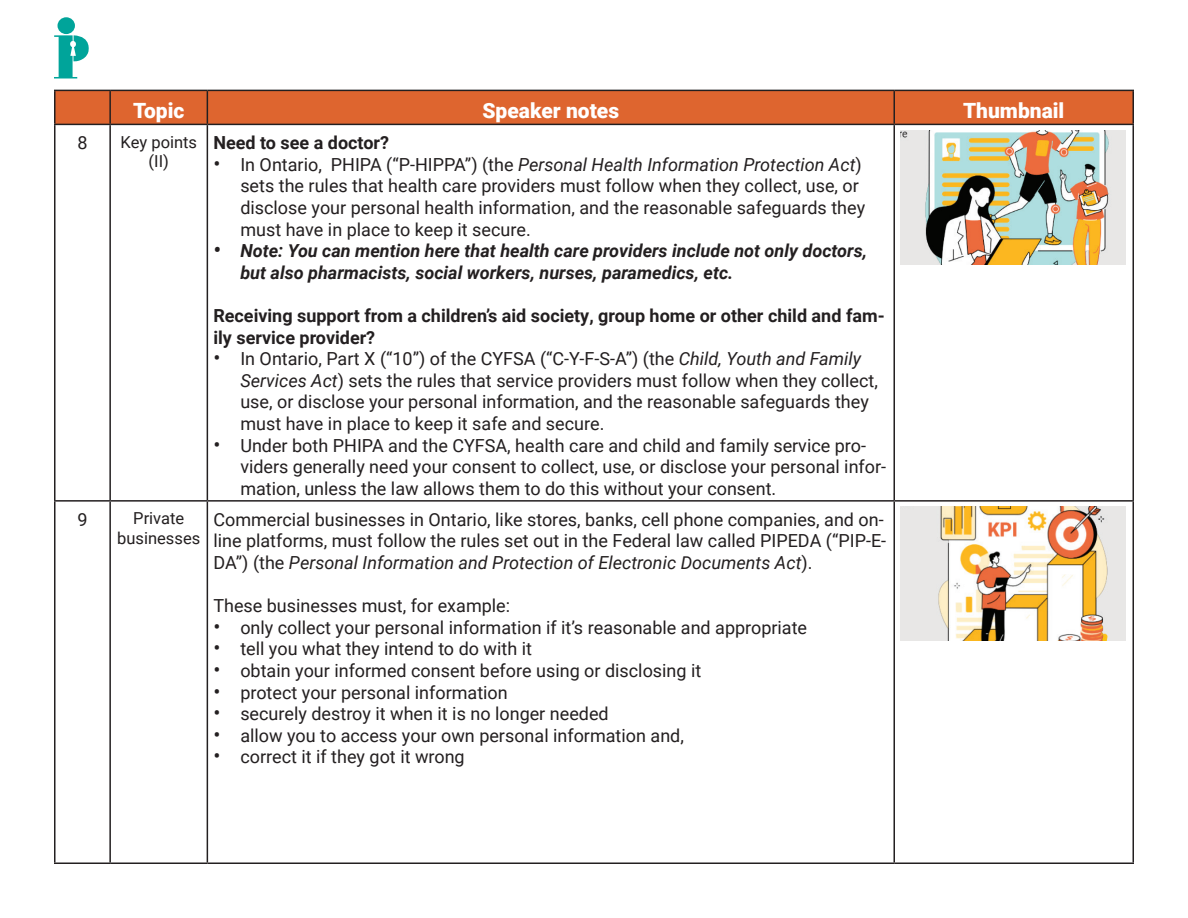
<style>
.page{position:relative;width:1188px;height:918px;background:#fff}
.page>*{position:absolute;margin:0;border:0;box-sizing:border-box;transform-origin:0 0}
.t1{font:900 21px "Roboto";color:#fff}
.t2{font:18px/21.6px "Roboto";color:#231f20}
.t3{font:italic 700 18px/21.6px "Roboto";color:#231f20}
.t4{font:700 18px/21.6px "Roboto";color:#231f20}
.t5{font:16.5px/19.8px "Roboto";color:#231f20;text-align:center}
.s1{font-size:21px}
.s2{font-style:italic}
</style>
<div class="page">
<svg style="left:54px;top:35px;width:35px;height:44px"></svg>
<div style="left:58px;top:17px;width:17px;height:17px;background:#00a49a;border-radius:50%"></div>
<div style="left:56px;top:91px;width:1076px;height:33px;background:#de652f"></div>
<hr style="left:54px;top:90px;width:56px;height:1px;background:#231f20">
<hr style="left:54px;top:91px;width:2px;height:33px;background:#231f20">
<hr style="left:110px;top:90px;width:97px;height:1px;background:#231f20">
<hr style="left:109px;top:91px;width:2px;height:33px;background:#231f20">
<hr style="left:207px;top:90px;width:687px;height:1px;background:#231f20">
<hr style="left:207px;top:91px;width:1px;height:33px;background:#231f20">
<hr style="left:894px;top:90px;width:240px;height:1px;background:#231f20">
<hr style="left:893px;top:91px;width:2px;height:33px;background:#231f20">
<hr style="left:1132px;top:91px;width:2px;height:33px;background:#231f20">
<hr style="left:54px;top:124px;width:56px;height:1px;background:#231f20">
<hr style="left:54px;top:125px;width:2px;height:375px;background:#231f20">
<hr style="left:110px;top:124px;width:97px;height:1px;background:#231f20">
<hr style="left:109px;top:125px;width:2px;height:375px;background:#231f20">
<hr style="left:207px;top:124px;width:687px;height:1px;background:#231f20">
<hr style="left:207px;top:125px;width:1px;height:375px;background:#231f20">
<hr style="left:894px;top:124px;width:240px;height:1px;background:#231f20">
<hr style="left:893px;top:125px;width:2px;height:375px;background:#231f20">
<hr style="left:1132px;top:125px;width:2px;height:375px;background:#231f20">
<hr style="left:54px;top:500px;width:56px;height:2px;background:#231f20">
<hr style="left:54px;top:502px;width:2px;height:360px;background:#231f20">
<hr style="left:110px;top:500px;width:97px;height:2px;background:#231f20">
<hr style="left:109px;top:502px;width:2px;height:360px;background:#231f20">
<hr style="left:207px;top:500px;width:687px;height:2px;background:#231f20">
<hr style="left:207px;top:502px;width:1px;height:360px;background:#231f20">
<hr style="left:894px;top:500px;width:240px;height:2px;background:#231f20">
<hr style="left:893px;top:502px;width:2px;height:360px;background:#231f20">
<hr style="left:1132px;top:502px;width:2px;height:360px;background:#231f20">
<hr style="left:54px;top:862px;width:56px;height:2px;background:#231f20">
<hr style="left:110px;top:862px;width:97px;height:2px;background:#231f20">
<hr style="left:207px;top:862px;width:687px;height:2px;background:#231f20">
<hr style="left:894px;top:862px;width:240px;height:2px;background:#231f20">
<img style="left:900px;top:130px;width:225px;height:134px">
<img style="left:900px;top:507px;width:225px;height:134px">
<p class="t1" style="left:133px;top:96px;width:53px">Topic</p>
<p class="t1" style="left:482px;top:96px;width:138px">Speaker notes</p>
<p class="t1" style="left:963px;top:96px;width:103px">Thumbnail</p>
<p class="t2" style="left:77px;top:131px;width:12px">8</p>
<p class="t5" style="left:120px;top:131px;width:78px">Key points (II)</p>
<p class="t4" style="left:213px;top:131px;width:177px">Need to see a doctor?</p>
<p class="t2" style="left:240px;top:153px;width:626px;text-indent:-27px"><span class="s1">•</span> In Ontario, PHIPA (“P-HIPPA”) (the <span class="s2">Personal Health Information Protection Act</span>) sets the rules that health care providers must follow when they collect, use, or disclose your personal health information, and the reasonable safeguards they must have in place to keep it secure.</p>
<p class="t3" style="left:240px;top:239px;width:628px;text-indent:-27px"><span class="s1">•</span> Note: You can mention here that health care providers include not only doctors, but also pharmacists, social workers, nurses, paramedics, etc.</p>
<p class="t4" style="left:213px;top:304px;width:673px">Receiving support from a children’s aid society, group home or other child and fam&shy;ily service provider?</p>
<p class="t2" style="left:240px;top:347px;width:639px;text-indent:-27px"><span class="s1">•</span> In Ontario, Part X (“10”) of the CYFSA (“C-Y-F-S-A”) (the <span class="s2">Child, Youth and Family Services Act</span>) sets the rules that service providers must follow when they collect, use, or disclose your personal information, and the reasonable safeguards they must have in place to keep it safe and secure.</p>
<p class="t2" style="left:240px;top:434px;width:647px;text-indent:-27px"><span class="s1">•</span> Under both PHIPA and the CYFSA, health care and child and family service pro&shy;viders generally need your consent to collect, use, or disclose your personal infor&shy;mation, unless the law allows them to do this without your consent.</p>
<p class="t2" style="left:77px;top:508px;width:12px">9</p>
<p class="t5" style="left:117px;top:508px;width:85px">Private businesses</p>
<p class="t2" style="left:213px;top:508px;width:674px">Commercial businesses in Ontario, like stores, banks, cell phone companies, and on&shy;line platforms, must follow the rules set out in the Federal law called PIPEDA (“PIP-E-<br>DA”) (the <span class="s2">Personal Information and Protection of Electronic Documents Act</span>).</p>
<p class="t2" style="left:213px;top:594px;width:298px">These businesses must, for example:</p>
<p class="t2" style="left:213px;top:616px;width:595px"><span class="s1">•</span> only collect your personal information if it’s reasonable and appropriate</p>
<p class="t2" style="left:213px;top:637px;width:320px"><span class="s1">•</span> tell you what they intend to do with it</p>
<p class="t2" style="left:213px;top:659px;width:489px"><span class="s1">•</span> obtain your informed consent before using or disclosing it</p>
<p class="t2" style="left:213px;top:681px;width:296px"><span class="s1">•</span> protect your personal information</p>
<p class="t2" style="left:213px;top:702px;width:397px"><span class="s1">•</span> securely destroy it when it is no longer needed</p>
<p class="t2" style="left:213px;top:724px;width:472px"><span class="s1">•</span> allow you to access your own personal information and,</p>
<p class="t2" style="left:213px;top:745px;width:253px"><span class="s1">•</span> correct it if they got it wrong</p>
</div>
